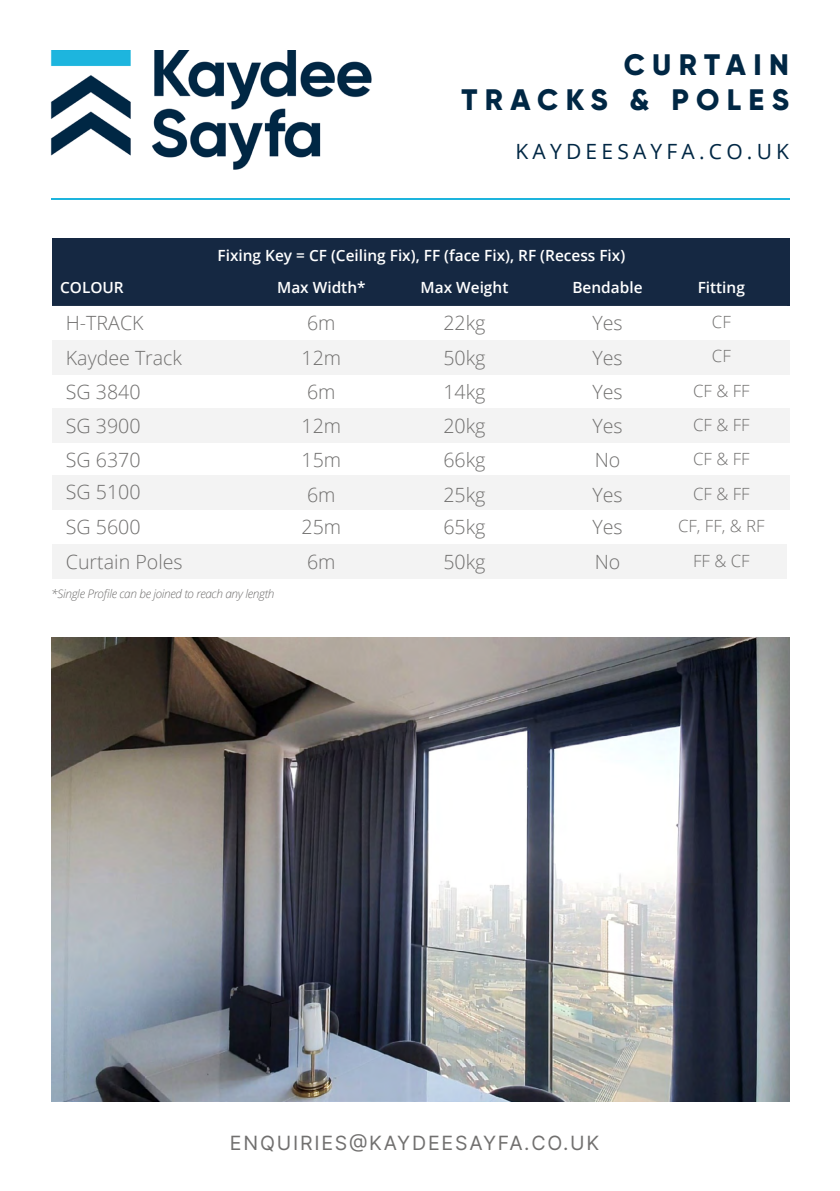
<style>
.page{position:relative;width:840px;height:1191px;background:#fff}
.page>*{position:absolute;margin:0;border:0;box-sizing:border-box;transform-origin:0 0}
.t1{font:800 29.6px/35.4px "Gilroy";letter-spacing:.25em;color:#002744;text-align:right}
.t2{font:21px "Open Sans";letter-spacing:.2em;color:#002744}
.t3{font:300 19.6px/33px "Open Sans";color:#71706f;text-align:justify}
.t4{font:19.6px "Inter";letter-spacing:.09em;color:#71706f}
.t5{font:300 16.8px "Open Sans";color:#71706f}
.t6{font:600 15.4px "Open Sans";color:#fff}
.t7{font:italic 300 11.8px "Open Sans";letter-spacing:-.03em;color:#71706f}
</style>
<div class="page">
<img style="left:50px;top:51px;width:322px;height:118px">
<hr style="left:51px;top:198px;width:738px;height:1px;background:#1db4dd">
<div style="left:52px;top:340px;width:737px;height:34px;background:#f3f3f3"></div>
<div style="left:52px;top:238px;width:737px;height:67px;background:#152842"></div>
<div style="left:52px;top:409px;width:737px;height:34px;background:#f3f3f3"></div>
<div style="left:52px;top:475px;width:737px;height:34px;background:#f3f3f3"></div>
<div style="left:52px;top:544px;width:734px;height:35px;background:#f3f3f3"></div>
<img style="left:51px;top:637px;width:738px;height:464px">
<h1 class="t1" style="left:461px;top:46px;width:329px">CURTAIN<br>TRACKS &amp; POLES</h1>
<p class="t2" style="left:515px;top:137px;width:275px">KAYDEESAYFA.CO.UK</p>
<p class="t6" style="left:217px;top:245px;width:409px">Fixing Key = CF (Ceiling Fix), FF (face Fix), RF (Recess Fix)</p>
<p class="t6" style="left:60px;top:276px;width:65px">COLOUR</p>
<p class="t6" style="left:277px;top:276px;width:90px">Max Width*</p>
<p class="t6" style="left:420px;top:276px;width:89px">Max Weight</p>
<p class="t6" style="left:572px;top:276px;width:72px">Bendable</p>
<p class="t6" style="left:697px;top:276px;width:49px">Fitting</p>
<p class="t3" style="left:66px;top:306px;width:79px">H-TRACK</p>
<p class="t3" style="left:66px;top:340px;width:118px">Kaydee Track</p>
<p class="t3" style="left:66px;top:375px;width:76px">SG 3840</p>
<p class="t3" style="left:66px;top:409px;width:76px">SG 3900<br>SG 6370<br>SG 5100</p>
<p class="t3" style="left:66px;top:510px;width:76px">SG 5600</p>
<p class="t3" style="left:66px;top:544px;width:118px">Curtain Poles</p>
<p class="t7" style="left:51px;top:586px;width:224px">*Single Profile can be joined to reach any length</p>
<p class="t3" style="left:307px;top:306px;width:30px">6m</p>
<p class="t3" style="left:443px;top:306px;width:44px">22kg</p>
<p class="t3" style="left:592px;top:306px;width:32px">Yes</p>
<p class="t5" style="left:711px;top:310px;width:20px">CF</p>
<p class="t3" style="left:301px;top:340px;width:41px">12m</p>
<p class="t3" style="left:443px;top:340px;width:44px">50kg</p>
<p class="t3" style="left:592px;top:340px;width:32px">Yes</p>
<p class="t5" style="left:711px;top:345px;width:20px">CF</p>
<p class="t3" style="left:307px;top:375px;width:30px">6m</p>
<p class="t3" style="left:443px;top:375px;width:44px">14kg</p>
<p class="t3" style="left:592px;top:375px;width:32px">Yes</p>
<p class="t5" style="left:692px;top:380px;width:58px">CF &amp; FF</p>
<p class="t3" style="left:301px;top:408px;width:41px">12m</p>
<p class="t3" style="left:443px;top:408px;width:44px">20kg</p>
<p class="t3" style="left:592px;top:408px;width:32px">Yes</p>
<p class="t5" style="left:692px;top:413px;width:58px">CF &amp; FF</p>
<p class="t3" style="left:301px;top:443px;width:41px">15m</p>
<p class="t3" style="left:443px;top:443px;width:44px">66kg</p>
<p class="t3" style="left:594px;top:443px;width:27px">No</p>
<p class="t5" style="left:692px;top:447px;width:58px">CF &amp; FF</p>
<p class="t3" style="left:307px;top:478px;width:30px">6m</p>
<p class="t3" style="left:443px;top:478px;width:44px">25kg</p>
<p class="t3" style="left:592px;top:478px;width:32px">Yes</p>
<p class="t5" style="left:692px;top:482px;width:58px">CF &amp; FF</p>
<p class="t3" style="left:301px;top:510px;width:41px">25m</p>
<p class="t3" style="left:443px;top:510px;width:44px">65kg</p>
<p class="t3" style="left:592px;top:510px;width:32px">Yes</p>
<p class="t5" style="left:677px;top:514px;width:88px">CF, FF, &amp; RF</p>
<p class="t3" style="left:307px;top:545px;width:30px">6m</p>
<p class="t3" style="left:443px;top:545px;width:44px">50kg</p>
<p class="t3" style="left:594px;top:545px;width:27px">No</p>
<p class="t5" style="left:692px;top:549px;width:58px">FF &amp; CF</p>
<p class="t4" style="left:230px;top:1128px;width:371px">ENQUIRIES@KAYDEESAYFA.CO.UK</p>
</div>
